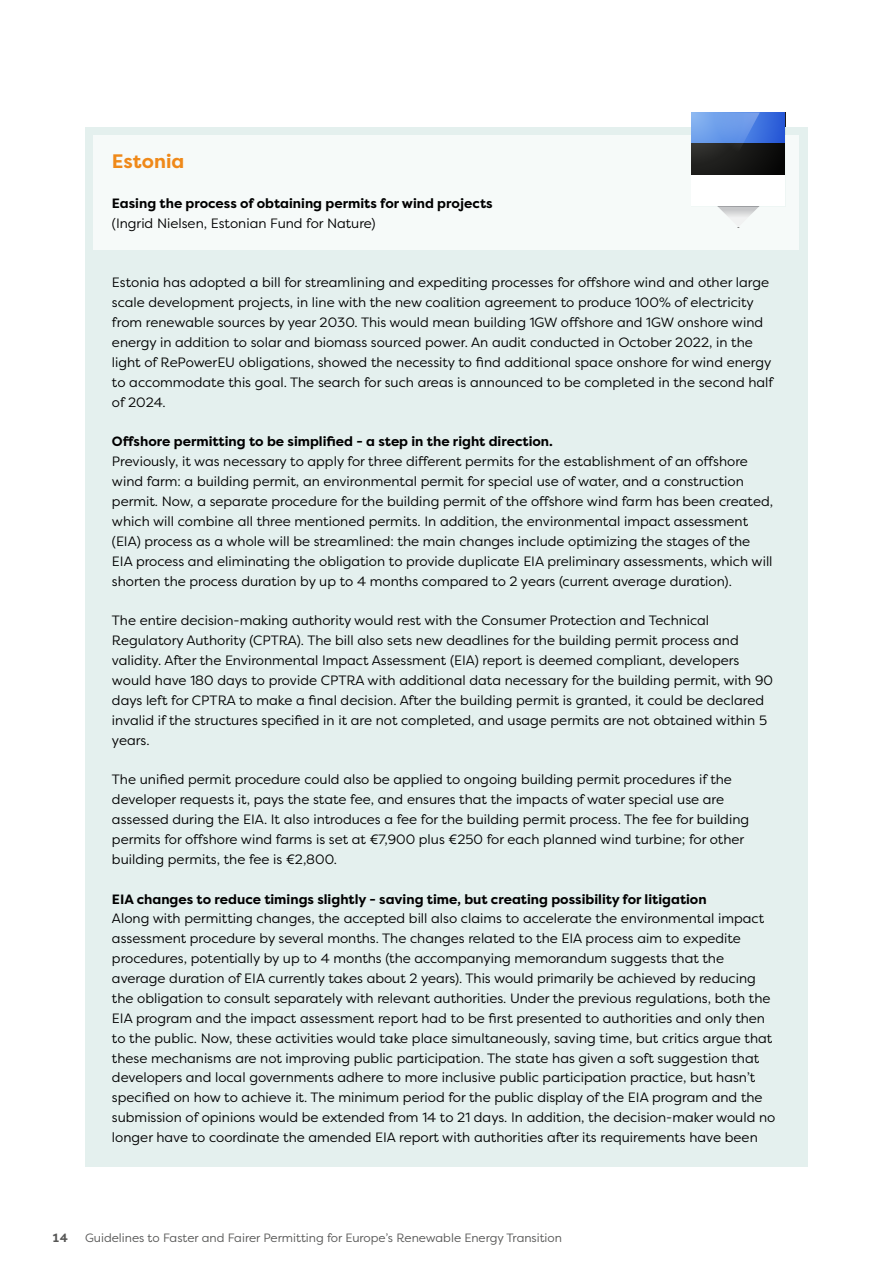
<style>
.page{position:relative;width:893px;height:1263px;background:#fff}
.page>*{position:absolute;margin:0;border:0;box-sizing:border-box;transform-origin:0 0}
.t1{font:700 19.5px "Filson Pro";color:#ef891a}
.t2{font:13.5px/19.8px "Filson Pro";color:#000}
.t3{font:700 13.5px "Filson Pro";color:#000}
.t4{font:12px "Filson Pro";color:#575756}
.t5{font:700 12px "Filson Pro";color:#575756}
</style>
<div class="page">
<div style="left:85px;top:128px;width:723px;height:1038px;background:#e4f0ee"></div>
<div style="left:94px;top:135px;width:705px;height:114px;background:#f6faf9"></div>
<svg style="left:765px;top:112px;width:20px;height:63px"></svg>
<svg style="left:692px;top:112px;width:73px;height:116px"></svg>
<p class="t1" style="left:112px;top:149px;width:74px">Estonia</p>
<p class="t3" style="left:112px;top:195px;width:382px">Easing the process of obtaining permits for wind projects</p>
<p class="t2" style="left:112px;top:213px;width:265px">(Ingrid Nielsen, Estonian Fund for Nature)</p>
<p class="t2" style="left:112px;top:272px;width:663px">Estonia has adopted a bill for streamlining and expediting processes for offshore wind and other large scale development projects, in line with the new coalition agreement to produce 100% of electricity from renewable sources by year 2030. This would mean building 1GW offshore and 1GW onshore wind energy in addition to solar and biomass sourced power. An audit conducted in October 2022, in the light of RePowerEU obligations, showed the necessity to find additional space onshore for wind energy to accommodate this goal. The search for such areas is announced to be completed in the second half of 2024.</p>
<p class="t3" style="left:112px;top:433px;width:442px">Offshore permitting to be simplified - a step in the right direction.</p>
<p class="t2" style="left:112px;top:451px;width:663px">Previously, it was necessary to apply for three different permits for the establishment of an offshore wind farm: a building permit, an environmental permit for special use of water, and a construction permit. Now, a separate procedure for the building permit of the offshore wind farm has been created, which will combine all three mentioned permits. In addition, the environmental impact assessment (EIA) process as a whole will be streamlined: the main changes include optimizing the stages of the EIA process and eliminating the obligation to provide duplicate EIA preliminary assessments, which will shorten the process duration by up to 4 months compared to 2 years (current average duration).</p>
<p class="t2" style="left:112px;top:610px;width:663px">The entire decision-making authority would rest with the Consumer Protection and Technical Regulatory Authority (CPTRA). The bill also sets new deadlines for the building permit process and validity. After the Environmental Impact Assessment (EIA) report is deemed compliant, developers would have 180 days to provide CPTRA with additional data necessary for the building permit, with 90 days left for CPTRA to make a final decision. After the building permit is granted, it could be declared invalid if the structures specified in it are not completed, and usage permits are not obtained within 5 years.</p>
<p class="t2" style="left:112px;top:769px;width:639px">The unified permit procedure could also be applied to ongoing building permit procedures if the developer requests it, pays the state fee, and ensures that the impacts of water special use are assessed during the EIA. It also introduces a fee for the building permit process. The fee for building permits for offshore wind farms is set at €7,900 plus €250 for each planned wind turbine; for other building permits, the fee is €2,800.</p>
<p class="t3" style="left:112px;top:890px;width:596px">EIA changes to reduce timings slightly - saving time, but creating possibility for litigation</p>
<p class="t2" style="left:112px;top:908px;width:665px">Along with permitting changes, the accepted bill also claims to accelerate the environmental impact assessment procedure by several months. The changes related to the EIA process aim to expedite procedures, potentially by up to 4 months (the accompanying memorandum suggests that the average duration of EIA currently takes about 2 years). This would primarily be achieved by reducing the obligation to consult separately with relevant authorities. Under the previous regulations, both the EIA program and the impact assessment report had to be first presented to authorities and only then to the public. Now, these activities would take place simultaneously, saving time, but critics argue that these mechanisms are not improving public participation. The state has given a soft suggestion that developers and local governments adhere to more inclusive public participation practice, but hasn’t specified on how to achieve it. The minimum period for the public display of the EIA program and the submission of opinions would be extended from 14 to 21 days. In addition, the decision-maker would no longer have to coordinate the amended EIA report with authorities after its requirements have been</p>
<p class="t5" style="left:52px;top:1230px;width:18px">14</p>
<p class="t4" style="left:85px;top:1230px;width:478px">Guidelines to Faster and Fairer Permitting for Europe’s Renewable Energy Transition</p>
</div>
